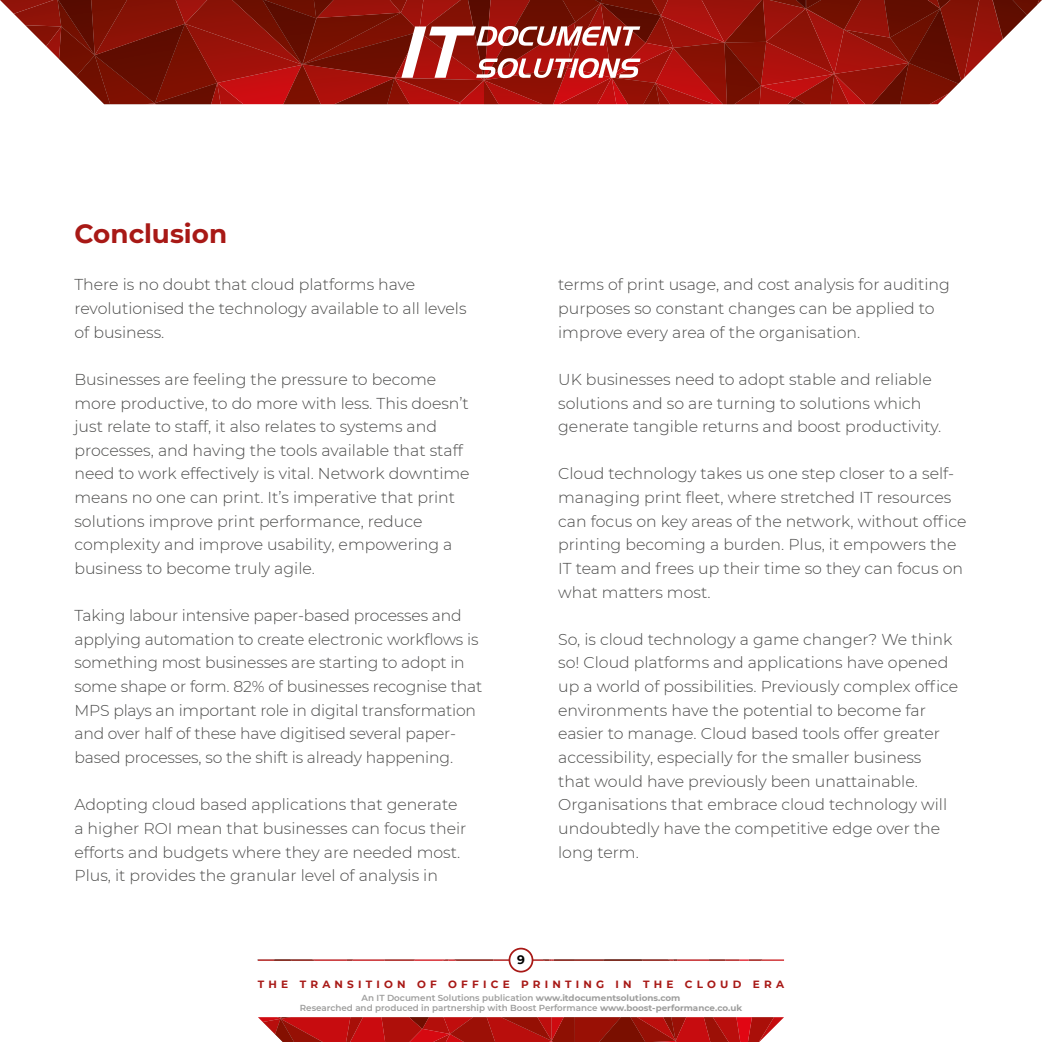
<style>
.page{position:relative;width:1042px;height:1042px;background:#fff}
.page>*{position:absolute;margin:0;border:0;box-sizing:border-box;transform-origin:0 0}
.t1{font:700 26.25px "Montserrat";color:#a81916}
.t2{font:300 15.75px/23.6px "Montserrat";color:#4a4a49}
.t3{font:700 12.25px "Montserrat";color:#000}
.t4{font:700 10.5px "Montserrat";letter-spacing:.4em;color:#a81916}
.t5{font:600 8.75px/10.5px "Montserrat";color:#9d9d9c;text-align:center}
.s1{font-weight:700}
</style>
<div class="page">
<svg style="left:0;top:0;width:1042px;height:104px;background:#9c332a"></svg>
<svg style="left:258px;top:959px;width:526px;height:2px"></svg>
<div style="left:509px;top:948px;width:23px;height:23px;background:#fff;border-radius:50%"></div>
<div style="left:508px;top:947px;width:25px;height:25px;border:2px solid #a81916;border-radius:50%"></div>
<svg style="left:258px;top:1017px;width:526px;height:25px;background:#b11c18"></svg>
<h1 class="t1" style="left:74px;top:215px;width:154px">Conclusion</h1>
<p class="t2" style="left:74px;top:272px;width:394px">There is no doubt that cloud platforms have revolutionised the technology available to all levels of business.</p>
<p class="t2" style="left:74px;top:367px;width:397px">Businesses are feeling the pressure to become more productive, to do more with less. This doesn’t just relate to staff, it also relates to systems and processes, and having the tools available that staff need to work effectively is vital. Network downtime means no one can print. It’s imperative that print solutions improve print performance, reduce complexity and improve usability, empowering a business to become truly agile.</p>
<p class="t2" style="left:74px;top:603px;width:409px">Taking labour intensive paper-based processes and applying automation to create electronic workflows is something most businesses are starting to adopt in some shape or form. 82% of businesses recognise that MPS plays an important role in digital transformation and over half of these have digitised several paper&shy;based processes, so the shift is already happening.</p>
<p class="t2" style="left:74px;top:792px;width:393px">Adopting cloud based applications that generate a higher ROI mean that businesses can focus their efforts and budgets where they are needed most.<br>Plus, it provides the granular level of analysis in</p>
<p class="t2" style="left:558px;top:272px;width:393px">terms of print usage, and cost analysis for auditing purposes so constant changes can be applied to improve every area of the organisation.</p>
<p class="t2" style="left:558px;top:367px;width:385px">UK businesses need to adopt stable and reliable solutions and so are turning to solutions which generate tangible returns and boost productivity.</p>
<p class="t2" style="left:558px;top:461px;width:410px">Cloud technology takes us one step closer to a self&shy;managing print fleet, where stretched IT resources can focus on key areas of the network, without office printing becoming a burden. Plus, it empowers the IT team and frees up their time so they can focus on what matters most.</p>
<p class="t2" style="left:558px;top:627px;width:401px">So, is cloud technology a game changer? We think so! Cloud platforms and applications have opened up a world of possibilities. Previously complex office environments have the potential to become far easier to manage. Cloud based tools offer greater accessibility, especially for the smaller business<br>that would have previously been unattainable.<br>Organisations that embrace cloud technology will undoubtedly have the competitive edge over the long term.</p>
<p class="t3" style="left:517px;top:951px;width:9px">9</p>
<p class="t4" style="left:258px;top:976px;width:527px">THE TRANSITION OF OFFICE PRINTING IN THE CLOUD ERA</p>
<p class="t5" style="left:300px;top:992px;width:444px">An IT Document Solutions publication <span class="s1">www.itdocumentsolutions.com<br></span>Researched and produced in partnership with Boost Performance <span class="s1">www.boost-performance.co.uk</span></p>
</div>
